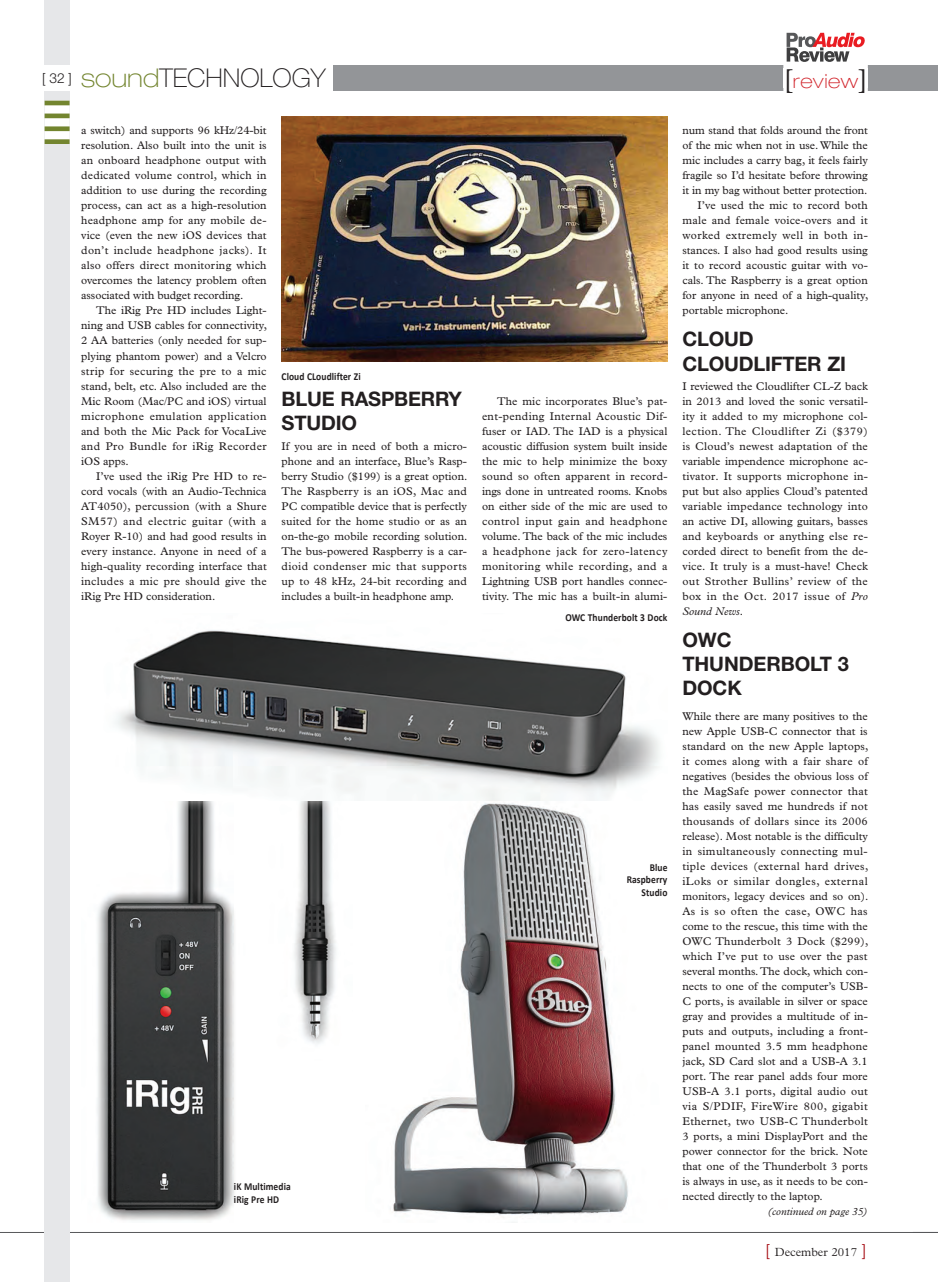
<style>
.page{position:relative;width:938px;height:1282px;background:#fff}
.page>*{position:absolute;margin:0;border:0;box-sizing:border-box;transform-origin:0 0}
.t1{font:100 25.88px "Helvetica Neue LT Std";color:#231f20}
.t2{font:700 20px/24.4px "Helvetica Neue LT Std";letter-spacing:-.01em;color:#231f20}
.t3{font:100 expanded 19.62px "Helvetica Neue LT Std";letter-spacing:.02em;color:#d1232a}
.t4{font:300 11.88px "Plantin Std";color:#231f20}
.t5{font:11.25px/15px "Plantin Std";color:#231f20;text-align:justify}
.t6{font:11.25px "Plantin Std";letter-spacing:.02em;color:#231f20}
.t7{font:11.25px "Plantin Std";letter-spacing:.04em;color:#231f20}
.t8{font:11.25px "Plantin Std";letter-spacing:.03em;color:#231f20}
.t9{font:11.25px "Plantin Std";letter-spacing:.025em;color:#231f20}
.t10{font:11.25px "Plantin Std";letter-spacing:.035em;color:#231f20}
.t11{font:700 10.62px/12.5px "Calibri";letter-spacing:.01em;color:#231f20;scale:.89 1}
.t12{font:italic 10.62px "Plantin Std";color:#231f20}
.s1{font-stretch:expanded;color:#73852f}
.s2{font-family:"Plantin Std";font-weight:300;font-stretch:normal;font-size:27.5px;color:#231f20}
.s3{font-style:italic}
.s4{font-family:"Helvetica Neue LT Std";font-size:16.25px;color:#a50a11}
</style>
<div class="page">
<hr style="left:0;top:1231px;width:937px;height:1px;background:#57585a">
<svg style="left:912px;top:1231px;width:25px;height:1px"></svg>
<div style="left:333px;top:65px;width:604px;height:26px;background:#939598"></div>
<div style="left:45px;top:0;width:25px;height:1281px;background:#e6e7e9"></div>
<div style="left:33px;top:65px;width:48px;height:26px;background:#fff"></div>
<div style="left:45px;top:101px;width:25px;height:43px;background:#fff"></div>
<hr style="left:45px;top:101px;width:25px;height:4px;background:#73852f">
<div style="left:45px;top:113px;width:25px;height:5px;background:#73852f"></div>
<div style="left:45px;top:126px;width:25px;height:5px;background:#73852f"></div>
<div style="left:45px;top:139px;width:25px;height:5px;background:#73852f"></div>
<div style="left:783px;top:62px;width:84px;height:38px;background:#fff"></div>
<svg style="left:786px;top:33px;width:78px;height:29px"></svg>
<img style="left:97px;top:801px;width:239px;height:420px">
<img style="left:393px;top:800px;width:235px;height:415px">
<img style="left:281px;top:116px;width:386px;height:245px">
<img style="left:115px;top:630px;width:545px;height:170px">
<p class="t1" style="left:42px;top:63px;width:285px"><sup>[</sup> <sup>32</sup> <sup>]</sup> <span class="s1">sound</span>TECHNOLOGY</p>
<p class="t3" style="left:783px;top:69px;width:86px"><span class="s2">[</span>review<span class="s2">]</span></p>
<p class="t5" style="left:81px;top:123px;width:187px">a switch) and supports 96 kHz/24-bit</p>
<p class="t5" style="left:81px;top:138px;width:187px">resolution. Also built into the unit is</p>
<p class="t5" style="left:81px;top:153px;width:187px">an onboard headphone output with</p>
<p class="t6" style="left:81px;top:169px;width:187px">dedicated volume control, which in</p>
<p class="t5" style="left:81px;top:183px;width:187px">addition to use during the recording</p>
<p class="t5" style="left:81px;top:198px;width:187px">process, can act as a high-resolution</p>
<p class="t6" style="left:81px;top:214px;width:187px">headphone amp for any mobile de-</p>
<p class="t5" style="left:81px;top:228px;width:187px">vice (even the new iOS devices that</p>
<p class="t8" style="left:81px;top:244px;width:187px">don’t include headphone jacks). It</p>
<p class="t6" style="left:81px;top:259px;width:187px">also offers direct monitoring which</p>
<p class="t5" style="left:81px;top:273px;width:187px">overcomes the latency problem often</p>
<p class="t5" style="left:81px;top:288px;width:164px">associated with budget recording.</p>
<p class="t5" style="left:96px;top:303px;width:172px">The iRig Pre HD includes Light-</p>
<p class="t5" style="left:81px;top:318px;width:187px">ning and USB cables for connectivity,</p>
<p class="t5" style="left:81px;top:333px;width:187px">2 AA batteries (only needed for sup-</p>
<p class="t5" style="left:81px;top:348px;width:187px">plying phantom power) and a Velcro</p>
<p class="t8" style="left:81px;top:364px;width:187px">strip for securing the pre to a mic</p>
<p class="t5" style="left:81px;top:378px;width:187px">stand, belt, etc. Also included are the</p>
<p class="t5" style="left:81px;top:393px;width:187px">Mic Room (Mac/PC and iOS) virtual</p>
<p class="t7" style="left:81px;top:409px;width:187px">microphone emulation application</p>
<p class="t5" style="left:81px;top:423px;width:187px">and both the Mic Pack for VocaLive</p>
<p class="t10" style="left:81px;top:439px;width:187px">and Pro Bundle for iRig Recorder</p>
<p class="t5" style="left:81px;top:453px;width:49px">iOS apps.</p>
<p class="t5" style="left:96px;top:468px;width:172px">I’ve used the iRig Pre HD to re-</p>
<p class="t5" style="left:81px;top:483px;width:187px">cord vocals (with an Audio-Technica</p>
<p class="t6" style="left:81px;top:499px;width:187px">AT4050), percussion (with a Shure</p>
<p class="t7" style="left:81px;top:514px;width:187px">SM57) and electric guitar (with a</p>
<p class="t5" style="left:81px;top:528px;width:187px">Royer R-10) and had good results in</p>
<p class="t5" style="left:81px;top:543px;width:187px">every instance. Anyone in need of a</p>
<p class="t5" style="left:81px;top:558px;width:187px">high-quality recording interface that</p>
<p class="t9" style="left:81px;top:574px;width:187px">includes a mic pre should give the</p>
<p class="t5" style="left:81px;top:588px;width:136px">iRig Pre HD consideration.</p>
<p class="t5" style="left:682px;top:123px;width:187px">num stand that folds around the front</p>
<p class="t5" style="left:682px;top:138px;width:187px">of the mic when not in use. While the</p>
<p class="t5" style="left:682px;top:153px;width:187px">mic includes a carry bag, it feels fairly</p>
<p class="t5" style="left:682px;top:168px;width:187px">fragile so I’d hesitate before throwing</p>
<p class="t5" style="left:682px;top:183px;width:186px">it in my bag without better protection.</p>
<p class="t5" style="left:697px;top:198px;width:172px">I’ve used the mic to record both</p>
<p class="t9" style="left:682px;top:214px;width:187px">male and female voice-overs and it</p>
<p class="t7" style="left:682px;top:229px;width:187px">worked extremely well in both in-</p>
<p class="t5" style="left:682px;top:243px;width:187px">stances. I also had good results using</p>
<p class="t5" style="left:682px;top:258px;width:187px">it to record acoustic guitar with vo-</p>
<p class="t5" style="left:682px;top:273px;width:187px">cals. The Raspberry is a great option</p>
<p class="t5" style="left:682px;top:288px;width:187px">for anyone in need of a high-quality,</p>
<p class="t5" style="left:682px;top:303px;width:108px">portable microphone.</p>
<p class="t2" style="left:682px;top:326px;width:165px">CLOUD<br>CLOUDLIFTER ZI</p>
<p class="t5" style="left:682px;top:378px;width:187px">I reviewed the Cloudlifter CL-Z back in 2013 and loved the sonic versatil&shy;ity it added to my microphone col&shy;lection. The Cloudlifter Zi ($379) is Cloud’s newest adaptation of the variable impendence microphone ac&shy;tivator. It supports microphone in&shy;put but also applies Cloud’s patented variable impedance technology into an active DI, allowing guitars, basses and keyboards or anything else re&shy;corded direct to benefit from the de&shy;vice. It truly is a must-have! Check out Strother Bullins’ review of the box in the Oct. 2017 issue of <span class="s3">Pro Sound News</span>.</p>
<p class="t2" style="left:682px;top:626px;width:168px">OWC<br>THUNDERBOLT 3<br>DOCK</p>
<p class="t5" style="left:682px;top:708px;width:187px">While there are many positives to the new Apple USB-C connector that is standard on the new Apple laptops, it comes along with a fair share of negatives (besides the obvious loss of the MagSafe power connector that has easily saved me hundreds if not thousands of dollars since its 2006 release). Most notable is the difficulty in simultaneously connecting mul&shy;tiple devices (external hard drives, iLoks or similar dongles, external monitors, legacy devices and so on).<br>As is so often the case, OWC has come to the rescue, this time with the OWC Thunderbolt 3 Dock ($299), which I’ve put to use over the past several months. The dock, which con&shy;nects to one of the computer’s USB-C ports, is available in silver or space gray and provides a multitude of in&shy;puts and outputs, including a front&shy;panel mounted 3.5 mm headphone jack, SD Card slot and a USB-A 3.1 port. The rear panel adds four more USB-A 3.1 ports, digital audio out via S/PDIF, FireWire 800, gigabit Ethernet, two USB-C Thunderbolt 3 ports, a mini DisplayPort and the power connector for the brick. Note that one of the Thunderbolt 3 ports is always in use, as it needs to be con&shy;nected directly to the laptop.</p>
<p class="t11" style="left:281px;top:370px;width:90px">Cloud CLoudlifter Zi</p>
<p class="t2" style="left:281px;top:386px;width:182px">BLUE RASPBERRY<br>STUDIO</p>
<p class="t5" style="left:281px;top:438px;width:187px">If you are in need of both a micro&shy;phone and an interface, Blue’s Rasp&shy;berry Studio ($199) is a great option.<br>The Raspberry is an iOS, Mac and PC compatible device that is perfectly suited for the home studio or as an on-the-go mobile recording solution.<br>The bus-powered Raspberry is a car&shy;dioid condenser mic that supports up to 48 kHz, 24-bit recording and includes a built-in headphone amp.</p>
<p class="t5" style="left:482px;top:393px;width:187px;text-indent:15px">The mic incorporates Blue’s pat&shy;ent-pending Internal Acoustic Dif&shy;fuser or IAD. The IAD is a physical acoustic diffusion system built inside the mic to help minimize the boxy sound so often apparent in record&shy;ings done in untreated rooms. Knobs on either side of the mic are used to control input gain and headphone volume. The back of the mic includes a headphone jack for zero-latency monitoring while recording, and a Lightning USB port handles connec&shy;tivity. The mic has a built-in alumi-</p>
<p class="t11" style="left:565px;top:611px;width:116px">OWC Thunderbolt 3 Dock</p>
<p class="t11" style="left:626px;top:860px;width:47px;text-align:right">Blue<br>Raspberry<br>Studio</p>
<p class="t11" style="left:234px;top:1180px;width:65px">iK Multimedia iRig Pre HD</p>
<p class="t12" style="left:767px;top:1205px;width:102px">(continued on page 35)</p>
<p class="t4" style="left:765px;top:1244px;width:102px"><span class="s4">[</span> December 2017 <span class="s4">]</span></p>
</div>
